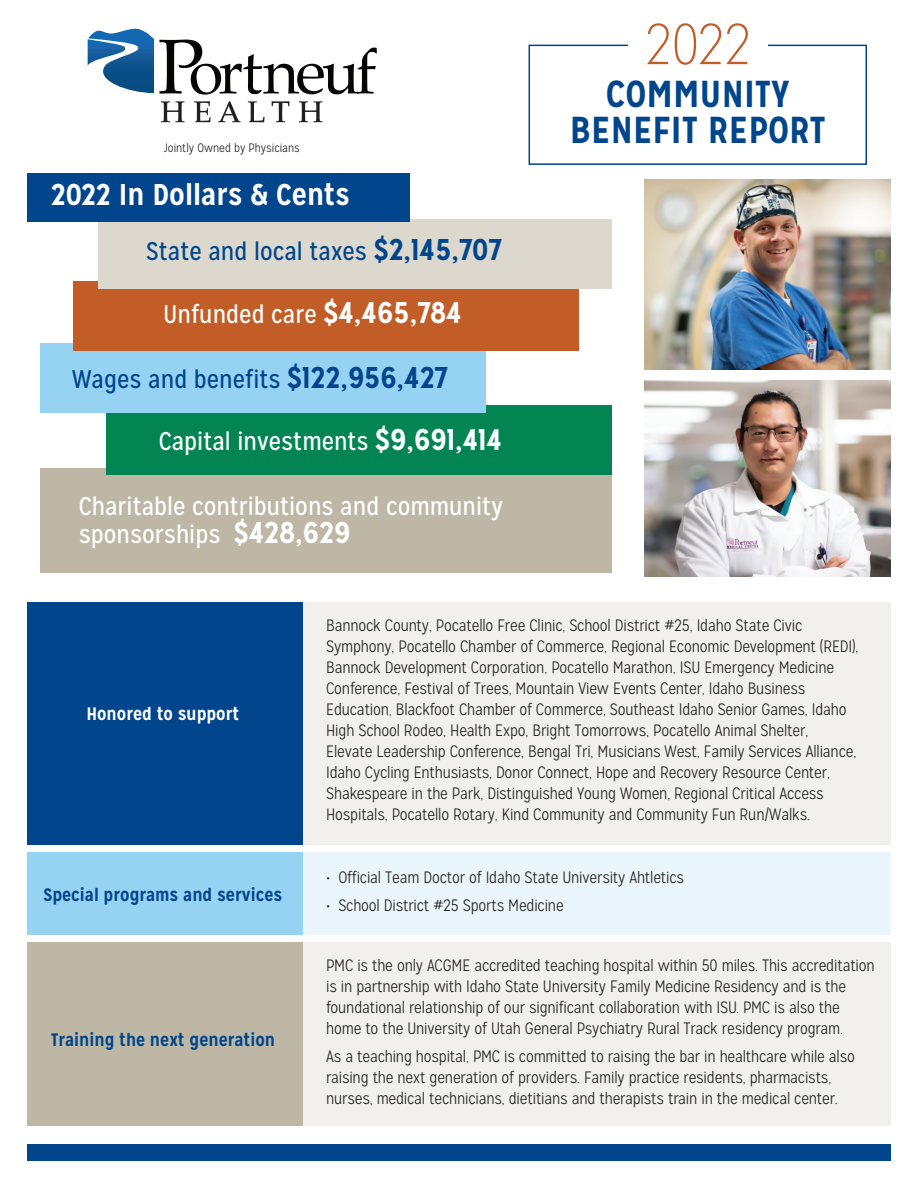
<style>
.page{position:relative;width:918px;height:1188px;background:#fff}
.page>*{position:absolute;margin:0;border:0;box-sizing:border-box;transform-origin:0 0}
.t1{font:100 57.6px "Mission Gothic";color:#c35d27}
.t2{font:700 37.5px/36px "Mission Gothic";color:#01468c;text-align:center}
.t3{font:700 30px "Mission Gothic";color:#fff}
.t4{font:25.5px/28.5px "Mission Gothic";color:#fff}
.t5{font:25.5px "Mission Gothic";color:#01468c}
.t6{font:700 18px "Mission Gothic";color:#01468c}
.t7{font:700 18px "Mission Gothic";color:#fff}
.t8{font:300 16.5px/21px "Mission Gothic";letter-spacing:-.01em;color:#231f20}
.t9{font:300 12.3px "Mission Gothic";color:#231f20}
.s1{font-weight:700;font-size:30px}
</style>
<div class="page">
<div style="left:27px;top:602px;width:864px;height:243px;background:#f2f0ed"></div>
<div style="left:27px;top:852px;width:864px;height:82px;background:#eaf6fc"></div>
<div style="left:27px;top:942px;width:864px;height:183px;background:#f2f0ed"></div>
<div style="left:27px;top:602px;width:276px;height:243px;background:#01468c"></div>
<div style="left:27px;top:852px;width:276px;height:82px;background:#96d2f2"></div>
<div style="left:27px;top:942px;width:276px;height:183px;background:#beb7a6"></div>
<div style="left:40px;top:468px;width:572px;height:104px;background:#beb7a6"></div>
<div style="left:106px;top:406px;width:506px;height:69px;background:#028553"></div>
<div style="left:40px;top:343px;width:446px;height:70px;background:#96d2f2"></div>
<div style="left:73px;top:281px;width:506px;height:69px;background:#c35d27"></div>
<div style="left:98px;top:219px;width:514px;height:69px;background:#dcd8ce"></div>
<div style="left:27px;top:173px;width:382px;height:48px;background:#01468c"></div>
<img style="left:645px;top:179px;width:246px;height:190px">
<img style="left:645px;top:381px;width:246px;height:196px">
<div style="left:27px;top:1145px;width:864px;height:16px;background:#01468c"></div>
<div style="left:529px;top:45px;width:338px;height:120px;border:2px solid #01468c"></div>
<div style="left:628px;top:37px;width:140px;height:36px;background:#fff"></div>
<svg style="left:161px;top:101px;width:23px;height:21px"></svg>
<svg style="left:194px;top:101px;width:17px;height:21px"></svg>
<svg style="left:218px;top:101px;width:23px;height:21px"></svg>
<svg style="left:248px;top:101px;width:17px;height:21px"></svg>
<svg style="left:271px;top:101px;width:19px;height:21px"></svg>
<svg style="left:299px;top:101px;width:23px;height:21px"></svg>
<svg style="left:88px;top:29px;width:289px;height:66px"></svg>
<p class="t9" style="left:164px;top:141px;width:138px">Jointly Owned by Physicians</p>
<h3 class="t3" style="left:51px;top:175px;width:301px">2022 In Dollars &amp; Cents</h3>
<h3 class="t5" style="left:146px;top:236px;width:356px">State and local taxes <span class="s1">$2,145,707</span></h3>
<h3 class="t4" style="left:163px;top:300px;width:300px">Unfunded care <span class="s1">$4,465,784</span></h3>
<h3 class="t5" style="left:72px;top:364px;width:377px">Wages and benefits <span class="s1">$122,956,427</span></h3>
<h3 class="t4" style="left:159px;top:427px;width:345px">Capital investments <span class="s1">$9,691,414</span></h3>
<h3 class="t4" style="left:79px;top:492px;width:426px">Charitable contributions and community sponsorships <span class="s1">$428,629</span></h3>
<h1 class="t1" style="left:645px;top:11px;width:107px">2022</h1>
<h2 class="t2" style="left:570px;top:76px;width:258px">COMMUNITY<br>BENEFIT REPORT</h2>
<p class="t7" style="left:86px;top:702px;width:155px">Honored to support</p>
<p class="t6" style="left:43px;top:883px;width:240px">Special programs and services</p>
<p class="t6" style="left:51px;top:1028px;width:226px">Training the next generation</p>
<p class="t8" style="left:326px;top:615px;width:534px">Bannock County, Pocatello Free Clinic, School District #25, Idaho State Civic Symphony, Pocatello Chamber of Commerce, Regional Economic Development (REDI), Bannock Development Corporation, Pocatello Marathon, ISU Emergency Medicine Conference, Festival of Trees, Mountain View Events Center, Idaho Business Education, Blackfoot Chamber of Commerce, Southeast Idaho Senior Games, Idaho High School Rodeo, Health Expo, Bright Tomorrows, Pocatello Animal Shelter, Elevate Leadership Conference, Bengal Tri, Musicians West, Family Services Alliance, Idaho Cycling Enthusiasts, Donor Connect, Hope and Recovery Resource Center, Shakespeare in the Park, Distinguished Young Women, Regional Critical Access Hospitals, Pocatello Rotary, Kind Community and Community Fun Run/Walks.</p>
<p class="t8" style="left:326px;top:868px;width:359px">• Official Team Doctor of Idaho State University Ahtletics</p>
<p class="t8" style="left:326px;top:895px;width:239px">• School District #25 Sports Medicine</p>
<p class="t8" style="left:326px;top:955px;width:550px">PMC is the only ACGME accredited teaching hospital within 50 miles. This accreditation is in partnership with Idaho State University Family Medicine Residency and is the foundational relationship of our significant collaboration with ISU. PMC is also the home to the University of Utah General Psychiatry Rural Track residency program.</p>
<p class="t8" style="left:326px;top:1046px;width:530px">As a teaching hospital, PMC is committed to raising the bar in healthcare while also raising the next generation of providers. Family practice residents, pharmacists, nurses, medical technicians, dietitians and therapists train in the medical center.</p>
</div>
